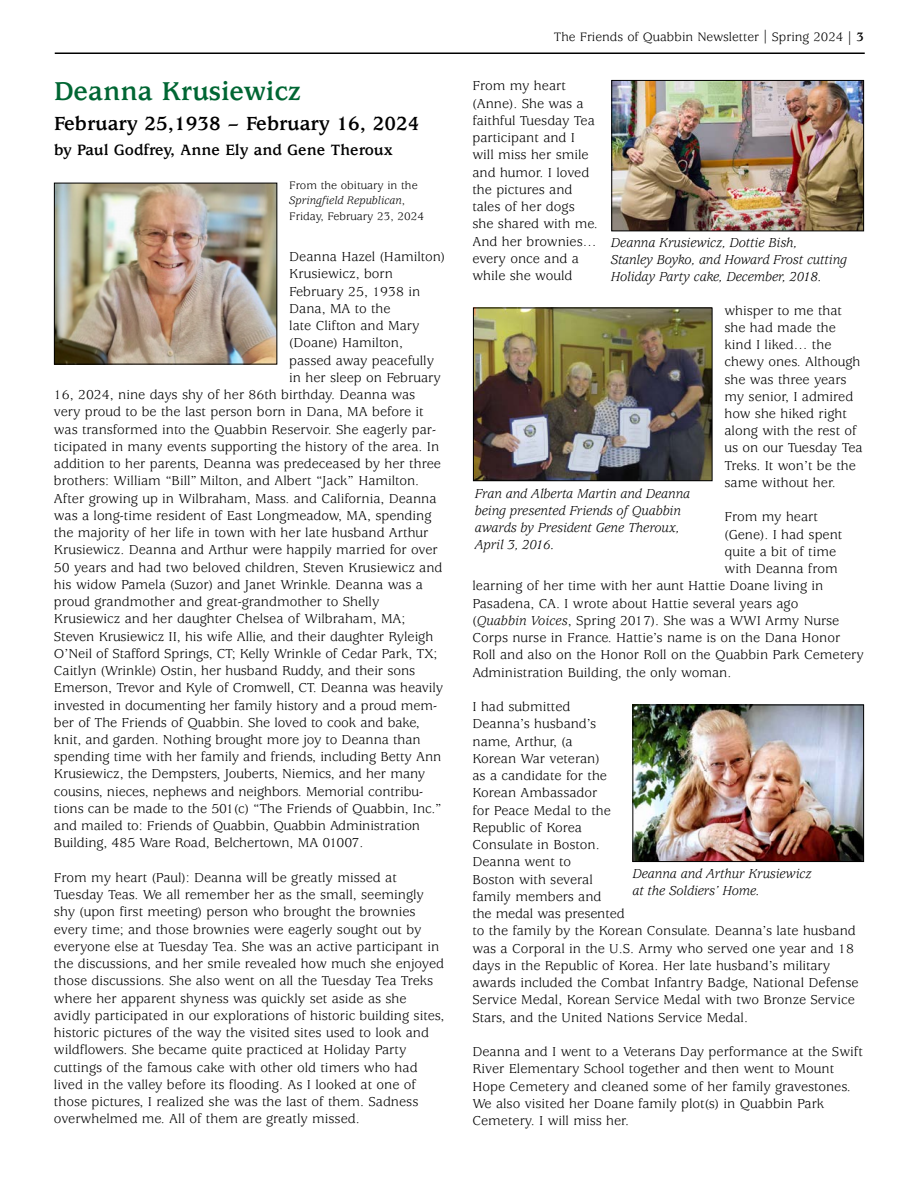
<style>
.page{position:relative;width:918px;height:1188px;background:#fff}
.page>*{position:absolute;margin:0;border:0;box-sizing:border-box;transform-origin:0 0}
.t1{font:700 28.5px "Usherwood";color:#063}
.t2{font:700 21px "Usherwood";color:#000}
.t3{font:700 16.5px "Usherwood";color:#000}
.t4{font:14.25px/17.2px "Usherwood";color:#000}
.t5{font:italic 14.25px/17.1px "Usherwood";letter-spacing:-.01em;color:#000}
.t6{font:13.5px "Usherwood";color:#000}
.t7{font:12px/15.8px "Usherwood";color:#000}
.s1{font-style:italic}
.s2{font-weight:700}
</style>
<div class="page">
<hr style="left:55px;top:52px;width:810px;height:2px;background:#000">
<img style="left:56px;top:185px;width:219px;height:177px">
<div style="left:54px;top:183px;width:223px;height:181px;border:1px solid #000"></div>
<img style="left:475px;top:310px;width:235px;height:169px">
<div style="left:473px;top:308px;width:239px;height:173px;border:1px solid #000"></div>
<img style="left:634px;top:707px;width:228px;height:153px">
<div style="left:632px;top:705px;width:232px;height:157px;border:1px solid #000"></div>
<img style="left:613px;top:82px;width:249px;height:147px">
<div style="left:611px;top:80px;width:253px;height:151px;border:1px solid #000"></div>
<h1 class="t1" style="left:54px;top:81px;width:248px">Deanna Krusiewicz</h1>
<h2 class="t2" style="left:54px;top:116px;width:367px">February 25,1938 – February 16, 2024</h2>
<p class="t3" style="left:54px;top:144px;width:340px">by Paul Godfrey, Anne Ely and Gene Theroux</p>
<p class="t7" style="left:289px;top:178px;width:137px">From the obituary in the<br><span class="s1">Springfield Republican</span>,<br>Friday, February 23, 2024</p>
<p class="t4" style="left:289px;top:250px;width:157px">Deanna Hazel (Hamilton)</p>
<p class="t4" style="left:289px;top:267px;width:105px">Krusiewicz, born</p>
<p class="t4" style="left:289px;top:284px;width:133px">February 25, 1938 in</p>
<p class="t4" style="left:289px;top:301px;width:103px">Dana, MA to the</p>
<p class="t4" style="left:289px;top:318px;width:132px">late Clifton and Mary</p>
<p class="t4" style="left:289px;top:336px;width:115px">(Doane) Hamilton,</p>
<p class="t4" style="left:289px;top:353px;width:146px">passed away peacefully</p>
<p class="t4" style="left:289px;top:370px;width:153px">in her sleep on February</p>
<p class="t4" style="left:54px;top:387px;width:363px">16, 2024, nine days shy of her 86th birthday. Deanna was</p>
<p class="t4" style="left:54px;top:405px;width:371px">very proud to be the last person born in Dana, MA before it</p>
<p class="t4" style="left:54px;top:422px;width:384px">was transformed into the Quabbin Reservoir. She eagerly par-</p>
<p class="t4" style="left:54px;top:439px;width:387px">ticipated in many events supporting the history of the area. In</p>
<p class="t4" style="left:54px;top:456px;width:388px">addition to her parents, Deanna was predeceased by her three</p>
<p class="t4" style="left:54px;top:474px;width:367px">brothers: William “Bill” Milton, and Albert “Jack” Hamilton.</p>
<p class="t4" style="left:54px;top:491px;width:384px">After growing up in Wilbraham, Mass. and California, Deanna</p>
<p class="t4" style="left:54px;top:508px;width:379px">was a long-time resident of East Longmeadow, MA, spending</p>
<p class="t4" style="left:54px;top:525px;width:376px">the majority of her life in town with her late husband Arthur</p>
<p class="t4" style="left:54px;top:543px;width:385px">Krusiewicz. Deanna and Arthur were happily married for over</p>
<p class="t4" style="left:54px;top:560px;width:390px">50 years and had two beloved children, Steven Krusiewicz and</p>
<p class="t4" style="left:54px;top:577px;width:370px">his widow Pamela (Suzor) and Janet Wrinkle. Deanna was a</p>
<p class="t4" style="left:54px;top:594px;width:327px">proud grandmother and great-grandmother to Shelly</p>
<p class="t4" style="left:54px;top:612px;width:353px">Krusiewicz and her daughter Chelsea of Wilbraham, MA;</p>
<p class="t4" style="left:54px;top:629px;width:381px">Steven Krusiewicz II, his wife Allie, and their daughter Ryleigh</p>
<p class="t4" style="left:54px;top:646px;width:385px">O’Neil of Stafford Springs, CT; Kelly Wrinkle of Cedar Park, TX;</p>
<p class="t4" style="left:54px;top:663px;width:363px">Caitlyn (Wrinkle) Ostin, her husband Ruddy, and their sons</p>
<p class="t4" style="left:54px;top:681px;width:391px">Emerson, Trevor and Kyle of Cromwell, CT. Deanna was heavily</p>
<p class="t4" style="left:54px;top:698px;width:385px">invested in documenting her family history and a proud mem-</p>
<p class="t4" style="left:54px;top:715px;width:367px">ber of The Friends of Quabbin. She loved to cook and bake,</p>
<p class="t4" style="left:54px;top:732px;width:368px">knit, and garden. Nothing brought more joy to Deanna than</p>
<p class="t4" style="left:54px;top:750px;width:389px">spending time with her family and friends, including Betty Ann</p>
<p class="t4" style="left:54px;top:767px;width:373px">Krusiewicz, the Dempsters, Jouberts, Niemics, and her many</p>
<p class="t4" style="left:54px;top:784px;width:371px">cousins, nieces, nephews and neighbors. Memorial contribu-</p>
<p class="t4" style="left:54px;top:801px;width:389px">tions can be made to the 501(c) “The Friends of Quabbin, Inc.”</p>
<p class="t4" style="left:54px;top:819px;width:368px">and mailed to: Friends of Quabbin, Quabbin Administration</p>
<p class="t4" style="left:54px;top:836px;width:311px">Building, 485 Ware Road, Belchertown, MA 01007.</p>
<p class="t4" style="left:54px;top:870px;width:392px">From my heart (Paul): Deanna will be greatly missed at Tuesday Teas. We all remember her as the small, seemingly shy (upon first meeting) person who brought the brownies every time; and those brownies were eagerly sought out by everyone else at Tuesday Tea. She was an active participant in the discussions, and her smile revealed how much she enjoyed those discussions. She also went on all the Tuesday Tea Treks where her apparent shyness was quickly set aside as she avidly participated in our explorations of historic building sites, historic pictures of the way the visited sites used to look and wildflowers. She became quite practiced at Holiday Party cuttings of the famous cake with other old timers who had lived in the valley before its flooding. As I looked at one of those pictures, I realized she was the last of them. Sadness overwhelmed me. All of them are greatly missed.</p>
<p class="t6" style="left:554px;top:32px;width:312px">The Friends of Quabbin Newsletter | Spring 2024 <span class="s2">| 3</span></p>
<p class="t4" style="left:472px;top:79px;width:127px">From my heart (Anne). She was a faithful Tuesday Tea participant and I will miss her smile and humor. I loved the pictures and tales of her dogs she shared with me.<br>And her brownies… every once and a while she would</p>
<p class="t5" style="left:611px;top:235px;width:238px">Deanna Krusiewicz, Dottie Bish,<br>Stanley Boyko, and Howard Frost cutting<br>Holiday Party cake, December, 2018.</p>
<p class="t4" style="left:724px;top:303px;width:140px">whisper to me that she had made the kind I liked… the chewy ones. Although she was three years my senior, I admired how she hiked right along with the rest of us on our Tuesday Tea<br>Treks. It won’t be the same without her.</p>
<p class="t4" style="left:725px;top:510px;width:95px">From my heart</p>
<p class="t4" style="left:725px;top:527px;width:119px">(Gene). I had spent</p>
<p class="t4" style="left:725px;top:544px;width:113px">quite a bit of time</p>
<p class="t4" style="left:725px;top:562px;width:115px">with Deanna from</p>
<p class="t4" style="left:472px;top:579px;width:352px">learning of her time with her aunt Hattie Doane living in</p>
<p class="t4" style="left:472px;top:596px;width:327px">Pasadena, CA. I wrote about Hattie several years ago</p>
<p class="t4" style="left:472px;top:613px;width:368px">(<span class="s1">Quabbin Voices</span>, Spring 2017). She was a WWI Army Nurse</p>
<p class="t4" style="left:472px;top:630px;width:369px">Corps nurse in France. Hattie’s name is on the Dana Honor</p>
<p class="t4" style="left:472px;top:648px;width:393px">Roll and also on the Honor Roll on the Quabbin Park Cemetery</p>
<p class="t4" style="left:472px;top:665px;width:260px">Administration Building, the only woman.</p>
<p class="t4" style="left:472px;top:699px;width:388px">I had submitted<br>Deanna’s husband’s<br>name, Arthur, (a<br>Korean War veteran)<br>as a candidate for the<br>Korean Ambassador<br>for Peace Medal to the<br>Republic of Korea<br>Consulate in Boston.<br>Deanna went to<br>Boston with several<br>family members and<br>the medal was presented<br>to the family by the Korean Consulate. Deanna’s late husband was a Corporal in the U.S. Army who served one year and 18 days in the Republic of Korea. Her late husband’s military awards included the Combat Infantry Badge, National Defense<br>Service Medal, Korean Service Medal with two Bronze Service<br>Stars, and the United Nations Service Medal.</p>
<p class="t4" style="left:472px;top:1044px;width:392px">Deanna and I went to a Veterans Day performance at the Swift River Elementary School together and then went to Mount Hope Cemetery and cleaned some of her family gravestones.<br>We also visited her Doane family plot(s) in Quabbin Park Cemetery. I will miss her.</p>
<p class="t5" style="left:475px;top:486px;width:217px">Fran and Alberta Martin and Deanna being presented Friends of Quabbin awards by President Gene Theroux,<br>April 3, 2016.</p>
<p class="t5" style="left:632px;top:866px;width:181px">Deanna and Arthur Krusiewicz at the Soldiers’ Home.</p>
</div>
